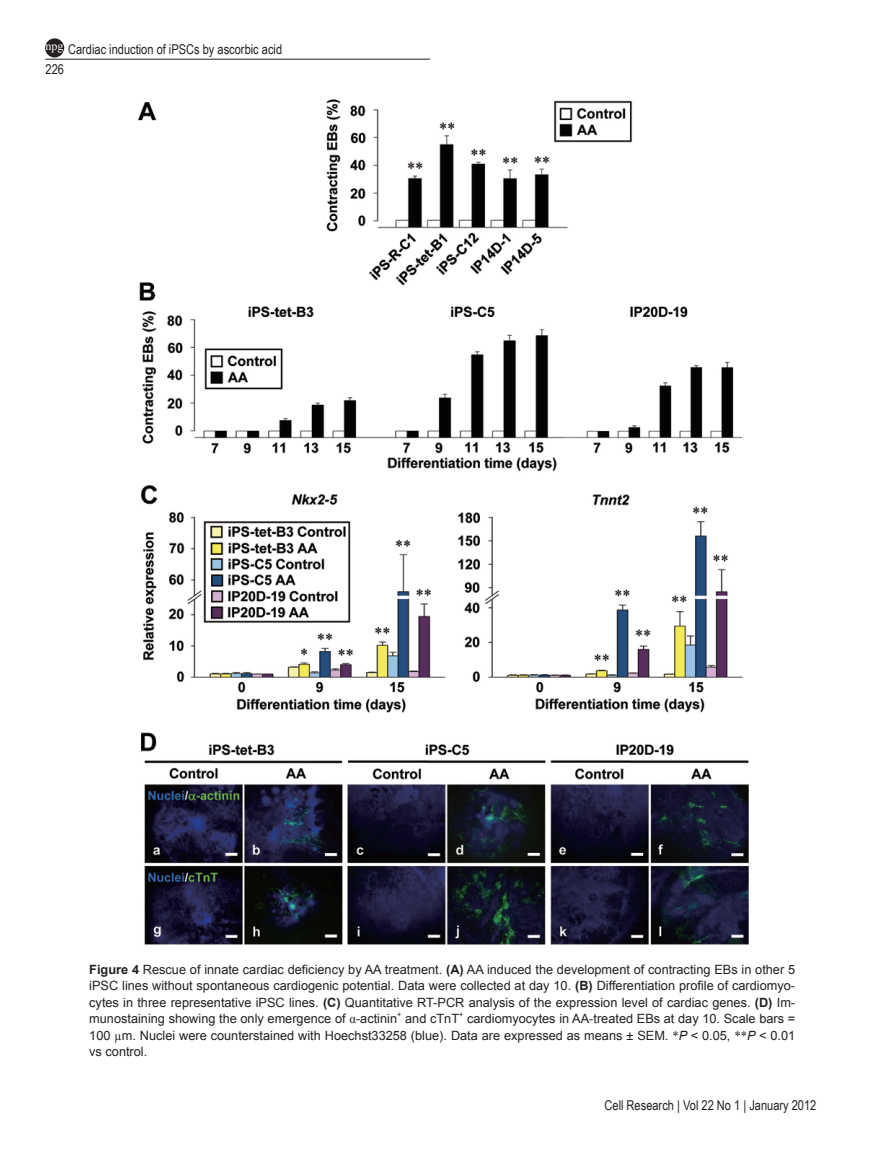
<style>
.page{position:relative;width:893px;height:1170px;background:#fff}
.page>*{position:absolute;margin:0;border:0;box-sizing:border-box;transform-origin:0 0}
.t1{font:13.5px "Arial Narrow";color:#231f20}
.t2{font:12.75px/16.5px "Arial";color:#231f20;text-align:justify}
.t3{font:12px "Times New Roman";color:#fff}
.t4{font:7.5px "Arial";color:#231f20}
.s1{font-weight:700}
.s2{font-family:"Times New Roman"}
.s3{font-style:italic}
</style>
<div class="page">
<hr style="left:45px;top:59px;width:385px;height:1px;background:#231f20">
<div style="left:46px;top:39px;width:17px;height:18px;background:#231f20;border-radius:50%"></div>
<div style="left:45px;top:38px;width:19px;height:19px;border:2px solid #231f20;border-radius:50%"></div>
<img style="left:138px;top:99px;width:611px;height:846px">
<p class="t1" style="left:68px;top:39px;width:216px">Cardiac induction of iPSCs by ascorbic acid</p>
<p class="t3" style="left:46px;top:38px;width:19px">npg</p>
<p class="t1" style="left:46px;top:59px;width:20px">226</p>
<p class="t2" style="left:89px;top:961px;width:707px"><span class="s1">Figure 4</span> Rescue of innate cardiac deficiency by AA treatment. <span class="s1">(A)</span> AA induced the development of contracting EBs in other 5 iPSC lines without spontaneous cardiogenic potential. Data were collected at day 10. <span class="s1">(B)</span> Differentiation profile of cardiomyo&shy;cytes in three representative iPSC lines. <span class="s1">(C)</span> Quantitative RT-PCR analysis of the expression level of cardiac genes. <span class="s1">(D)</span> Im&shy;munostaining showing the only emergence of <span class="s2">α</span>-actinin</p>
<p class="t4" style="left:397px;top:1009px;width:6px">+</p>
<p class="t2" style="left:405px;top:1010px;width:55px">and cTnT</p>
<p class="t4" style="left:459px;top:1009px;width:6px">+</p>
<p class="t2" style="left:89px;top:1010px;width:707px;text-indent:378px">cardiomyocytes in AA-treated EBs at day 10. Scale bars = 100 <span class="s2">µ</span>m. Nuclei were counterstained with Hoechst33258 (blue). Data are expressed as means ± SEM. <span class="s2">*</span><span class="s3">P</span> &lt; 0.05, <span class="s2">**</span><span class="s3">P</span> &lt; 0.01 vs control.</p>
<p class="t1" style="left:604px;top:1094px;width:213px">Cell Research | Vol 22 No 1 | January 2012</p>
</div>
